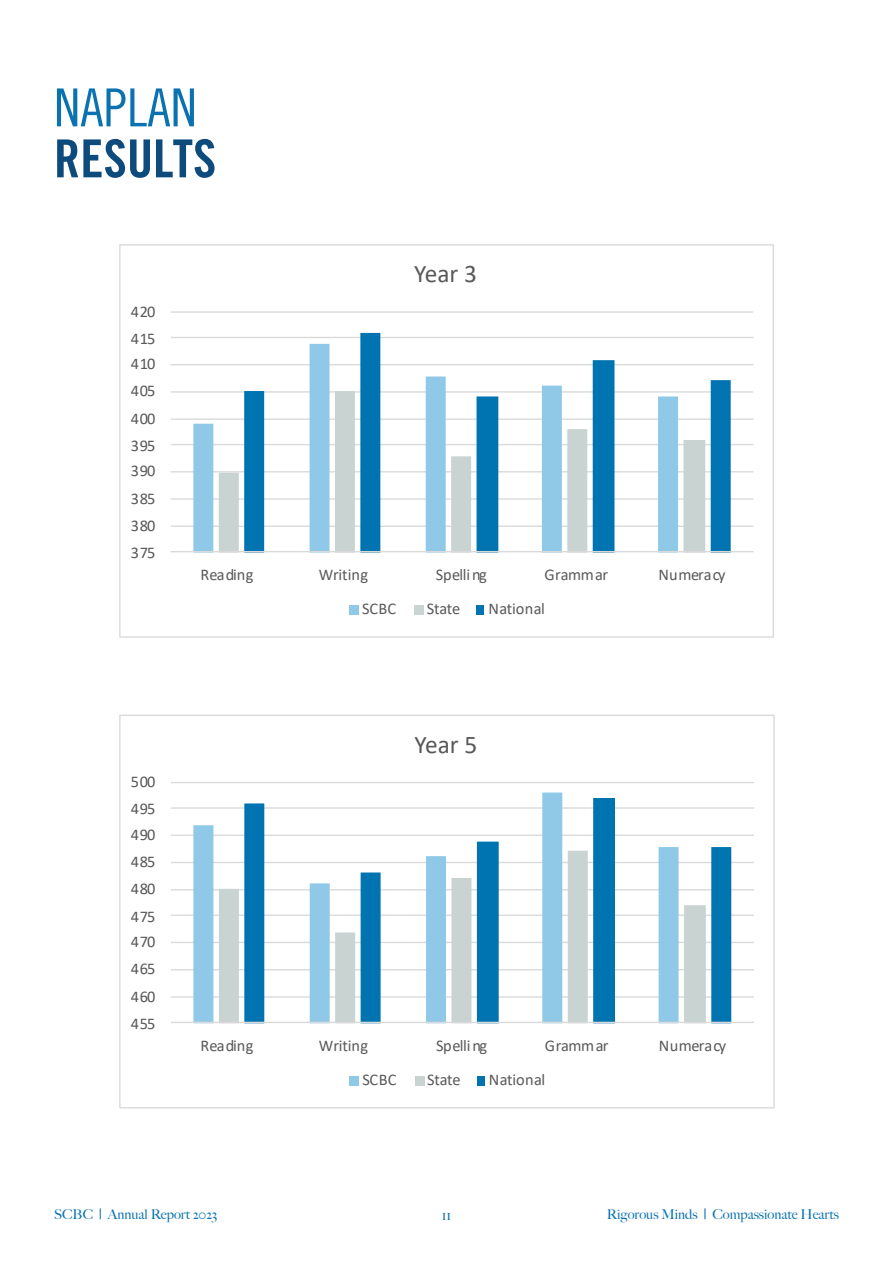
<style>
.page{position:relative;width:893px;height:1263px;background:#fff}
.page>*{position:absolute;margin:0;border:0;box-sizing:border-box;transform-origin:0 0}
.t1{font:52.5px "Trade Gothic LT Std Bd Cn 20";color:#0d4b7d}
.t2{font:52.5px "Trade Gothic LT Std Cn 18";color:#0a72b1}
.t3{font:25.5px "Calibri";color:#595959}
.t4{font:25.35px "Calibri";color:#595959}
.t5{font:16.35px "Calibri";letter-spacing:-.005em;color:#595959}
.t6{font:500 15px "Big Caslon";color:#0a72b1}
.t7{font:500 13.5px "Big Caslon";color:#0a72b1}
</style>
<div class="page">
<hr style="left:171px;top:526px;width:582px;height:1px;background:#d9d9d9">
<hr style="left:171px;top:498px;width:582px;height:2px;background:#d9d9d9">
<hr style="left:171px;top:471px;width:582px;height:1px;background:#d9d9d9">
<hr style="left:171px;top:444px;width:582px;height:1px;background:#d9d9d9">
<hr style="left:171px;top:418px;width:582px;height:2px;background:#d9d9d9">
<hr style="left:171px;top:391px;width:582px;height:2px;background:#d9d9d9">
<hr style="left:171px;top:364px;width:582px;height:1px;background:#d9d9d9">
<hr style="left:171px;top:337px;width:582px;height:1px;background:#d9d9d9">
<hr style="left:171px;top:311px;width:582px;height:2px;background:#d9d9d9">
<svg style="left:193px;top:365px;width:51px;height:188px"></svg>
<svg style="left:219px;top:391px;width:25px;height:162px"></svg>
<svg style="left:244px;top:333px;width:487px;height:220px"></svg>
<hr style="left:171px;top:551px;width:582px;height:1px;background:#d9d9d9">
<div style="left:349px;top:605px;width:10px;height:9px;background:#8fc9e7"></div>
<div style="left:415px;top:605px;width:9px;height:9px;background:#c9d3d2"></div>
<div style="left:477px;top:605px;width:7px;height:9px;background:#0073b1"></div>
<hr style="left:171px;top:996px;width:583px;height:2px;background:#d9d9d9">
<hr style="left:171px;top:969px;width:583px;height:1px;background:#d9d9d9">
<hr style="left:171px;top:942px;width:583px;height:1px;background:#d9d9d9">
<hr style="left:171px;top:914px;width:583px;height:2px;background:#d9d9d9">
<hr style="left:171px;top:889px;width:583px;height:1px;background:#d9d9d9">
<hr style="left:171px;top:862px;width:583px;height:1px;background:#d9d9d9">
<hr style="left:171px;top:834px;width:583px;height:2px;background:#d9d9d9">
<hr style="left:171px;top:807px;width:583px;height:2px;background:#d9d9d9">
<hr style="left:171px;top:782px;width:583px;height:1px;background:#d9d9d9">
<svg style="left:193px;top:792px;width:370px;height:230px"></svg>
<svg style="left:219px;top:851px;width:25px;height:171px;fill:#c9d3d2"></svg>
<svg style="left:244px;top:798px;width:487px;height:224px"></svg>
<hr style="left:171px;top:1022px;width:583px;height:1px;background:#d9d9d9">
<div style="left:350px;top:1076px;width:9px;height:9px;background:#8fc9e7"></div>
<div style="left:415px;top:1076px;width:9px;height:9px;background:#c9d3d2"></div>
<div style="left:477px;top:1076px;width:7px;height:9px;background:#0073b1"></div>
<p class="t2" style="left:54px;top:76px;width:144px">NAPLAN</p>
<p class="t1" style="left:54px;top:127px;width:164px">RESULTS</p>
<p class="t5" style="left:131px;top:300px;width:26px">420</p>
<p class="t5" style="left:131px;top:327px;width:26px">415</p>
<p class="t5" style="left:131px;top:352px;width:26px">410</p>
<p class="t5" style="left:131px;top:380px;width:26px">405</p>
<p class="t5" style="left:131px;top:407px;width:26px">400</p>
<p class="t5" style="left:131px;top:434px;width:26px">395</p>
<p class="t5" style="left:131px;top:459px;width:26px">390</p>
<p class="t5" style="left:131px;top:487px;width:26px">385</p>
<p class="t5" style="left:131px;top:514px;width:26px">380</p>
<p class="t5" style="left:131px;top:541px;width:26px">375</p>
<p class="t4" style="left:414px;top:256px;width:64px">Year 3</p>
<p class="t5" style="left:200px;top:563px;width:55px">Reading</p>
<p class="t5" style="left:319px;top:563px;width:51px">Writing</p>
<p class="t5" style="left:436px;top:563px;width:53px">Spelling</p>
<p class="t5" style="left:544px;top:563px;width:65px">Grammar</p>
<p class="t5" style="left:658px;top:563px;width:69px">Numeracy</p>
<p class="t5" style="left:362px;top:597px;width:36px">SCBC</p>
<p class="t5" style="left:427px;top:597px;width:35px">State</p>
<p class="t5" style="left:488px;top:597px;width:58px">National</p>
<p class="t5" style="left:131px;top:770px;width:26px">500</p>
<p class="t5" style="left:131px;top:797px;width:26px">495</p>
<p class="t5" style="left:131px;top:823px;width:26px">490</p>
<p class="t5" style="left:131px;top:850px;width:26px">485</p>
<p class="t5" style="left:131px;top:877px;width:26px">480</p>
<p class="t5" style="left:131px;top:905px;width:26px">475</p>
<p class="t5" style="left:131px;top:930px;width:26px">470</p>
<p class="t5" style="left:131px;top:957px;width:26px">465</p>
<p class="t5" style="left:131px;top:985px;width:26px">460</p>
<p class="t5" style="left:131px;top:1012px;width:26px">455</p>
<p class="t3" style="left:415px;top:726px;width:64px">Year 5</p>
<p class="t5" style="left:200px;top:1034px;width:55px">Reading</p>
<p class="t5" style="left:319px;top:1034px;width:51px">Writing</p>
<p class="t5" style="left:436px;top:1034px;width:53px">Spelling</p>
<p class="t5" style="left:545px;top:1034px;width:65px">Grammar</p>
<p class="t5" style="left:659px;top:1034px;width:69px">Numeracy</p>
<p class="t5" style="left:362px;top:1068px;width:36px">SCBC</p>
<p class="t5" style="left:427px;top:1068px;width:35px">State</p>
<p class="t5" style="left:489px;top:1068px;width:58px">National</p>
<p class="t7" style="left:54px;top:1203px;width:165px">SCBC | Annual Report 2023</p>
<p class="t6" style="left:442px;top:1202px;width:11px">11</p>
<p class="t7" style="left:607px;top:1203px;width:234px">Rigorous Minds | Compassionate Hearts</p>
</div>
